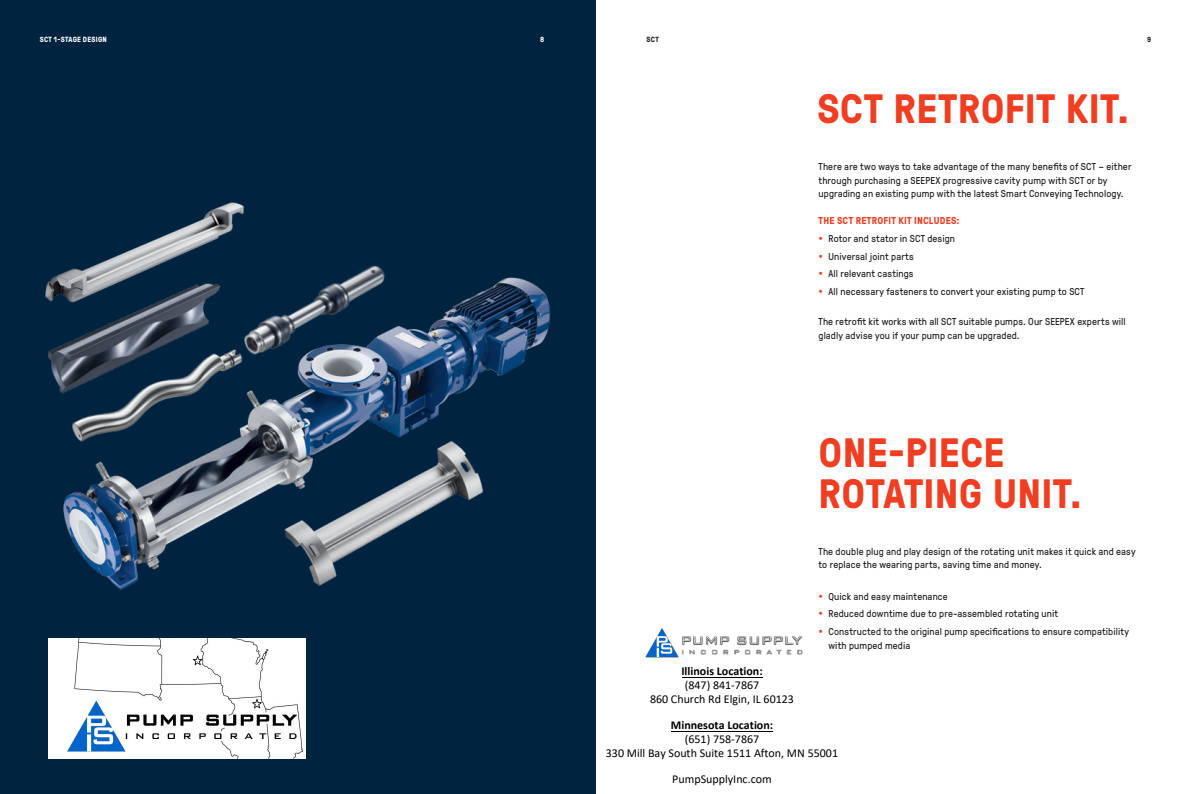
<style>
.page{position:relative;width:1191px;height:794px;background:#fff}
.page>*{position:absolute;margin:0;border:0;box-sizing:border-box;transform-origin:0 0}
.Headline_L_41pt{font:700 41px/40.5px "GT Pressura";letter-spacing:.005em;color:#ef3e22}
.t1{font:12px/14.4px "Calibri";color:#000;text-align:center}
.t2{font:700 12px "Calibri";color:#000}
.Copytext_10pt{font:10px/13.5px "GT Pressura";letter-spacing:.015em;color:#231f20}
.Copytext_Headline_10{font:700 10px "GT Pressura";letter-spacing:.02em;color:#ef3e22}
.Spitzzeile_7_5pt{font:700 7.5px "GT Pressura";letter-spacing:.03em;color:#fff}
.Spitzzeile_7_5pt-2{font:700 7.5px "GT Pressura";color:#231f20}
.Seitenzahl_7_5pt{font:700 7.5px "GT Pressura";color:#fff}
</style>
<div class="page">
<div style="left:0;top:0;width:595px;height:794px;background:#002340"></div>
<img style="left:45px;top:202px;width:506px;height:388px">
<img style="left:240px;top:251px;width:151px;height:118px">
<img style="left:49px;top:638px;width:256px;height:120px">
<hr style="left:671px;top:731px;width:102px;height:1px;background:#000">
<hr style="left:682px;top:677px;width:80px;height:1px;background:#000">
<img style="left:645px;top:628px;width:157px;height:29px">
<p class="Spitzzeile_7_5pt" style="left:40px;top:34px;width:69px">SCT 1-STAGE DESIGN</p>
<p class="Seitenzahl_7_5pt" style="left:540px;top:34px;width:6px">8</p>
<p class="Spitzzeile_7_5pt-2" style="left:646px;top:34px;width:14px">SCT</p>
<p class="Spitzzeile_7_5pt-2" style="left:1147px;top:34px;width:6px">9</p>
<p class="Headline_L_41pt" style="left:817px;top:87px;width:313px">SCT RETROFIT KIT.</p>
<p class="Copytext_10pt" style="left:818px;top:159px;width:314px">There are two ways to take advantage of the many benefits of SCT – either through purchasing a SEEPEX progressive cavity pump with SCT or by upgrading an existing pump with the latest Smart Conveying Technology.</p>
<p class="Copytext_Headline_10" style="left:818px;top:213px;width:142px">THE SCT RETROFIT KIT INCLUDES:</p>
<p class="Copytext_10pt" style="left:828px;top:231px;width:128px">Rotor and stator in SCT design</p>
<p class="Copytext_10pt" style="left:828px;top:249px;width:87px">Universal joint parts</p>
<p class="Copytext_10pt" style="left:828px;top:266px;width:87px">All relevant castings</p>
<p class="Copytext_10pt" style="left:828px;top:284px;width:257px">All necessary fasteners to convert your existing pump to SCT</p>
<p class="Copytext_10pt" style="left:818px;top:314px;width:308px">The retrofit kit works with all SCT suitable pumps. Our SEEPEX experts will gladly advise you if your pump can be upgraded.</p>
<p class="Headline_L_41pt" style="left:818px;top:431px;width:264px">ONE-PIECE<br>ROTATING UNIT.</p>
<p class="Copytext_10pt" style="left:818px;top:544px;width:318px">The double plug and play design of the rotating unit makes it quick and easy to replace the wearing parts, saving time and money.</p>
<p class="Copytext_10pt" style="left:828px;top:589px;width:121px">Quick and easy maintenance</p>
<p class="Copytext_10pt" style="left:828px;top:606px;width:231px">Reduced downtime due to pre-assembled rotating unit</p>
<p class="Copytext_10pt" style="left:828px;top:624px;width:302px">Constructed to the original pump specifications to ensure compatibility with pumped media</p>
<p class="t2" style="left:681px;top:662px;width:83px">Illinois Location:</p>
<p class="t1" style="left:650px;top:677px;width:146px">(847) 841-7867<br>860 Church Rd Elgin, IL 60123</p>
<p class="t2" style="left:671px;top:716px;width:104px">Minnesota Location:</p>
<p class="t1" style="left:606px;top:731px;width:234px">(651) 758-7867<br>330 Mill Bay South Suite 1511 Afton, MN 55001</p>
<p class="t1" style="left:672px;top:771px;width:101px">PumpSupplyInc.com</p>
</div>
